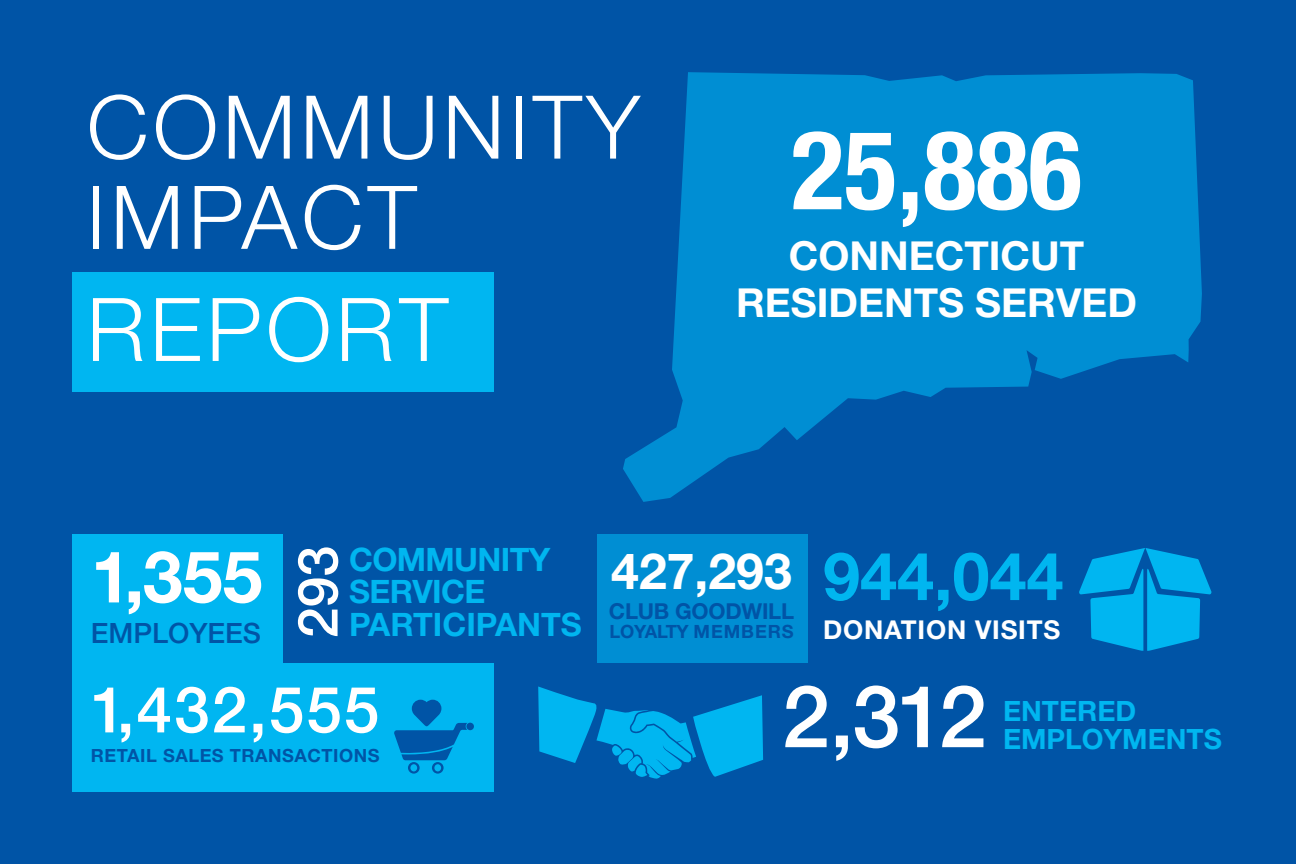
<style>
.page{position:relative;width:1296px;height:864px;background:#0054a6}
.page>*{position:absolute;margin:0;border:0;box-sizing:border-box;transform-origin:0 0}
.t1{font:700 condensed 110px "Helvetica Neue";color:#fff}
.t2{font:300 88px "Helvetica Neue";letter-spacing:.05em;color:#fff}
.t3{font:500 86.4px "Helvetica Neue";color:#fff}
.t4{font:700 71.8px "Helvetica Neue";color:#fff}
.t5{font:700 66.6px "Helvetica Neue";color:#00b6f0}
.t6{font:500 64px "Helvetica Neue";letter-spacing:.03em;color:#fff}
.t7{font:500 55.6px "Helvetica Neue";color:#fff}
.t8{font:700 50px "Helvetica Neue";color:#fff}
.t9{font:700 40px/46.4px "Helvetica Neue";color:#fff;text-align:center}
.t10{font:700 32.4px "Helvetica Neue";letter-spacing:-.02em;color:#00b6f0}
.t11{font:700 32.4px "Helvetica Neue";color:#00b6f0}
.t12{font:700 28px "Helvetica Neue";color:#00b6f0}
.t13{font:500 28px "Helvetica Neue";color:#0154a6}
.t14{font:700 26px "Helvetica Neue";letter-spacing:.03em;color:#fff}
.t15{font:700 22px "Helvetica Neue";letter-spacing:-.01em;color:#0154a6}
.t16{font:700 18.2px "Helvetica Neue";letter-spacing:.03em;color:#0154a6}
</style>
<div class="page">
<div style="left:72px;top:534px;width:211px;height:129px;background:#00b6f1"></div>
<div style="left:597px;top:534px;width:211px;height:129px;background:#008ed3"></div>
<div style="left:72px;top:663px;width:421px;height:129px;background:#00b6f1"></div>
<div style="left:72px;top:273px;width:421px;height:119px;background:#00b6f1"></div>
<svg style="left:623px;top:72px;width:579px;height:430px;fill:#008ed3"></svg>
<svg style="left:1079px;top:548px;width:133px;height:103px"></svg>
<svg style="left:394px;top:700px;width:73px;height:74px"></svg>
<div style="left:466px;top:723px;width:8px;height:7px;background:#0054a6;border-radius:50%"></div>
<svg style="left:538px;top:686px;width:225px;height:93px"></svg>
<p class="t2" style="left:87px;top:74px;width:555px">COMMUNITY</p>
<p class="t2" style="left:87px;top:164px;width:332px">IMPACT</p>
<p class="t2" style="left:87px;top:276px;width:363px">REPORT</p>
<p class="t1" style="left:791px;top:79px;width:292px">25,886</p>
<p class="t9" style="left:736px;top:232px;width:403px">CONNECTICUT<br>RESIDENTS SERVED</p>
<p class="t4" style="left:91px;top:532px;width:173px">1,355</p>
<p class="t13" style="left:91px;top:616px;width:172px">EMPLOYEES</p>
<p class="t7" style="left:285px;top:638px;width:94px;rotate:-90deg">293</p>
<p class="t10" style="left:349px;top:539px;width:203px">COMMUNITY</p>
<p class="t10" style="left:349px;top:572px;width:138px">SERVICE</p>
<p class="t11" style="left:349px;top:604px;width:234px">PARTICIPANTS</p>
<p class="t6" style="left:91px;top:671px;width:290px">1,432,555</p>
<p class="t16" style="left:91px;top:744px;width:290px">RETAIL SALES TRANSACTIONS</p>
<p class="t8" style="left:611px;top:540px;width:182px">427,293</p>
<p class="t15" style="left:609px;top:598px;width:187px">CLUB GOODWILL</p>
<p class="t16" style="left:609px;top:620px;width:186px">LOYALTY MEMBERS</p>
<p class="t5" style="left:823px;top:535px;width:242px">944,044</p>
<p class="t14" style="left:823px;top:613px;width:239px">DONATION VISITS</p>
<p class="t3" style="left:782px;top:665px;width:206px">2,312</p>
<p class="t12" style="left:1003px;top:694px;width:135px">ENTERED</p>
<p class="t12" style="left:1003px;top:722px;width:220px">EMPLOYMENTS</p>
</div>
